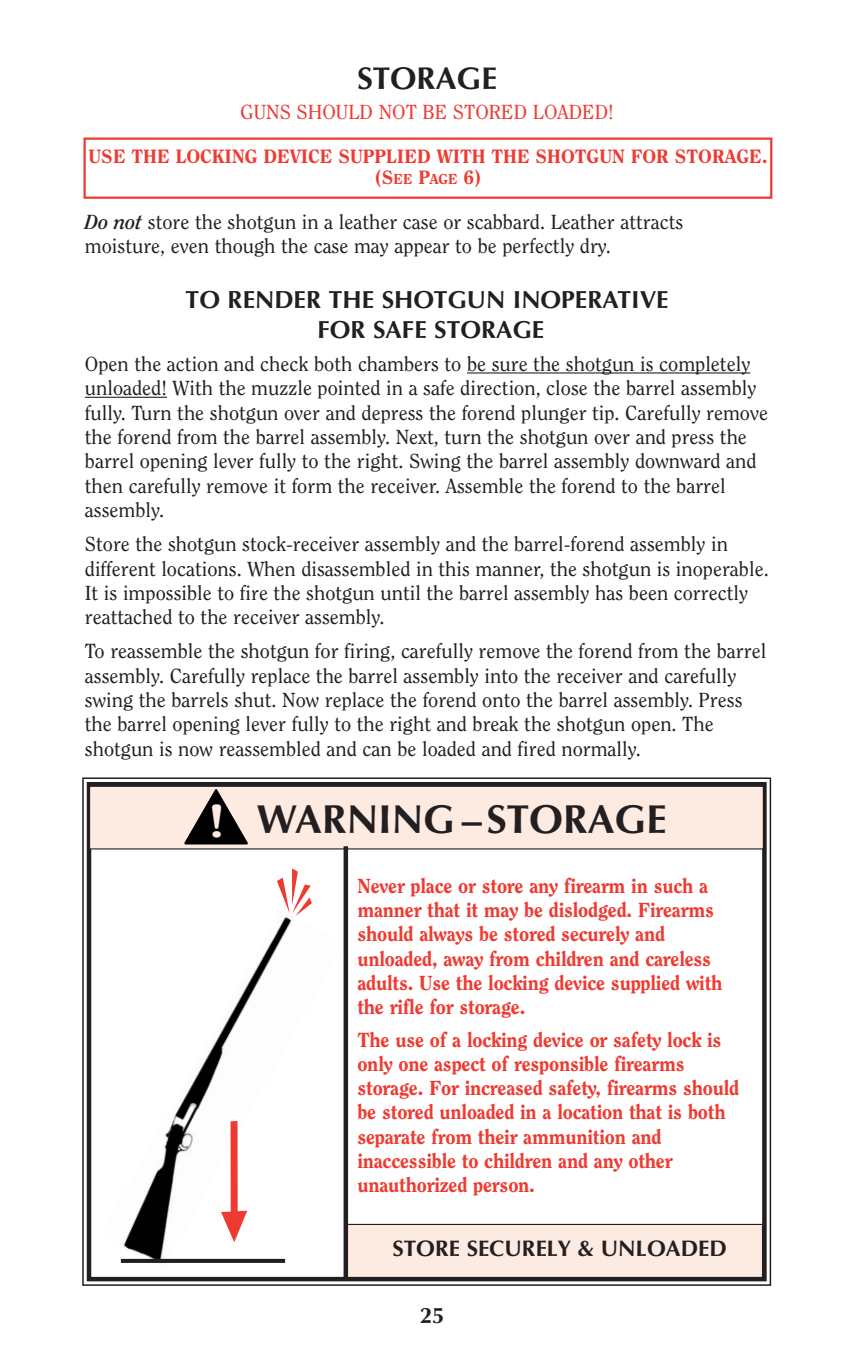
<style>
.page{position:relative;width:851px;height:1359px;background:#fff}
.page>*{position:absolute;margin:0;border:0;box-sizing:border-box;transform-origin:0 0}
.t1{font:600 43.65px "Souvenir";color:#fdeae1}
.t2{font:700 40.5px "Optima";color:#231f20}
.t3{font:700 31.5px "Optima";color:#231f20}
.t4{font:700 24.75px/30.2px "Optima";color:#231f20;text-align:center}
.t5{font:700 22.5px "Optima";color:#231f20}
.t6{font:20.25px/24.3px "Clearface";color:#231f20}
.t7{font:800 20.25px/24.3px "Clearface";letter-spacing:-.01em;color:#ee3b32}
.t8{font:20.25px "Clearface";color:#ee3b32}
.t9{font:800 19.12px/21.6px "Clearface";color:#ee3b32;text-align:center}
.s1{font-size:14.4px}
.s2{font-weight:700;font-style:italic}
</style>
<div class="page">
<hr style="left:467px;top:372px;width:51px;height:2px;background:#231f20">
<hr style="left:518px;top:372px;width:232px;height:2px;background:#231f20">
<hr style="left:85px;top:397px;width:82px;height:1px;background:#231f20">
<div style="left:83px;top:137px;width:689px;height:62px;border:2px solid #ee3b32"></div>
<div style="left:346px;top:1224px;width:416px;height:54px;background:#fdeae1"></div>
<div style="left:345px;top:1224px;width:418px;height:55px;border:1px solid #231f20"></div>
<div style="left:82px;top:777px;width:689px;height:509px;border:2px solid #231f20"></div>
<div style="left:87px;top:782px;width:679px;height:499px;border:4px solid #231f20"></div>
<div style="left:90px;top:786px;width:673px;height:63px;background:#fdeae1"></div>
<div style="left:89px;top:786px;width:674px;height:64px;border:1px solid #231f20"></div>
<svg style="left:184px;top:790px;width:64px;height:55px"></svg>
<div style="left:343px;top:846px;width:5px;height:433px;background:#231f20"></div>
<img style="left:120px;top:916px;width:173px;height:347px">
<svg style="left:121px;top:1259px;width:164px;height:4px"></svg>
<svg style="left:221px;top:1121px;width:26px;height:121px"></svg>
<svg style="left:277px;top:868px;width:35px;height:48px"></svg>
<h3 class="t3" style="left:357px;top:65px;width:141px">STORAGE</h3>
<p class="t8" style="left:240px;top:103px;width:375px">GUNS SHOULD NOT BE STORED LOADED!</p>
<p class="t9" style="left:89px;top:147px;width:680px">USE THE LOCKING DEVICE SUPPLIED WITH THE SHOTGUN FOR STORAGE. (S<span class="s1">EE</span> P<span class="s1">AGE</span> 6)</p>
<p class="t6" style="left:85px;top:211px;width:600px"><span class="s2">Do not</span> store the shotgun in a leather case or scabbard. Leather attracts moisture, even though the case may appear to be perfectly dry.</p>
<p class="t4" style="left:186px;top:287px;width:484px">TO RENDER THE SHOTGUN INOPERATIVE<br>FOR SAFE STORAGE</p>
<p class="t6" style="left:85px;top:353px;width:684px">Open the action and check both chambers to be sure the shotgun is completely unloaded! With the muzzle pointed in a safe direction, close the barrel assembly fully. Turn the shotgun over and depress the forend plunger tip. Carefully remove the forend from the barrel assembly. Next, turn the shotgun over and press the barrel opening lever fully to the right. Swing the barrel assembly downward and then carefully remove it form the receiver. Assemble the forend to the barrel assembly.</p>
<p class="t6" style="left:85px;top:533px;width:685px">Store the shotgun stock-receiver assembly and the barrel-forend assembly in different locations. When disassembled in this manner, the shotgun is inoperable.<br>It is impossible to fire the shotgun until the barrel assembly has been correctly reattached to the receiver assembly.</p>
<p class="t6" style="left:85px;top:641px;width:683px">To reassemble the shotgun for firing, carefully remove the forend from the barrel assembly. Carefully replace the barrel assembly into the receiver and carefully swing the barrels shut. Now replace the forend onto the barrel assembly. Press the barrel opening lever fully to the right and break the shotgun open. The shotgun is now reassembled and can be loaded and fired normally.</p>
<h1 class="t1" style="left:209px;top:804px;width:17px">!</h1>
<h2 class="t2" style="left:257px;top:802px;width:411px">WARNING –STORAGE</h2>
<p class="t7" style="left:357px;top:875px;width:366px">Never place or store any firearm in such a manner that it may be dislodged. Firearms should always be stored securely and unloaded, away from children and careless adults. Use the locking device supplied with the rifle for storage.</p>
<p class="t7" style="left:357px;top:1029px;width:383px">The use of a locking device or safety lock is only one aspect of responsible firearms storage. For increased safety, firearms should be stored unloaded in a location that is both separate from their ammunition and inaccessible to children and any other unauthorized person.</p>
<p class="t5" style="left:392px;top:1239px;width:336px">STORE SECURELY &amp; UNLOADED</p>
<p class="t5" style="left:420px;top:1306px;width:27px">25</p>
</div>
